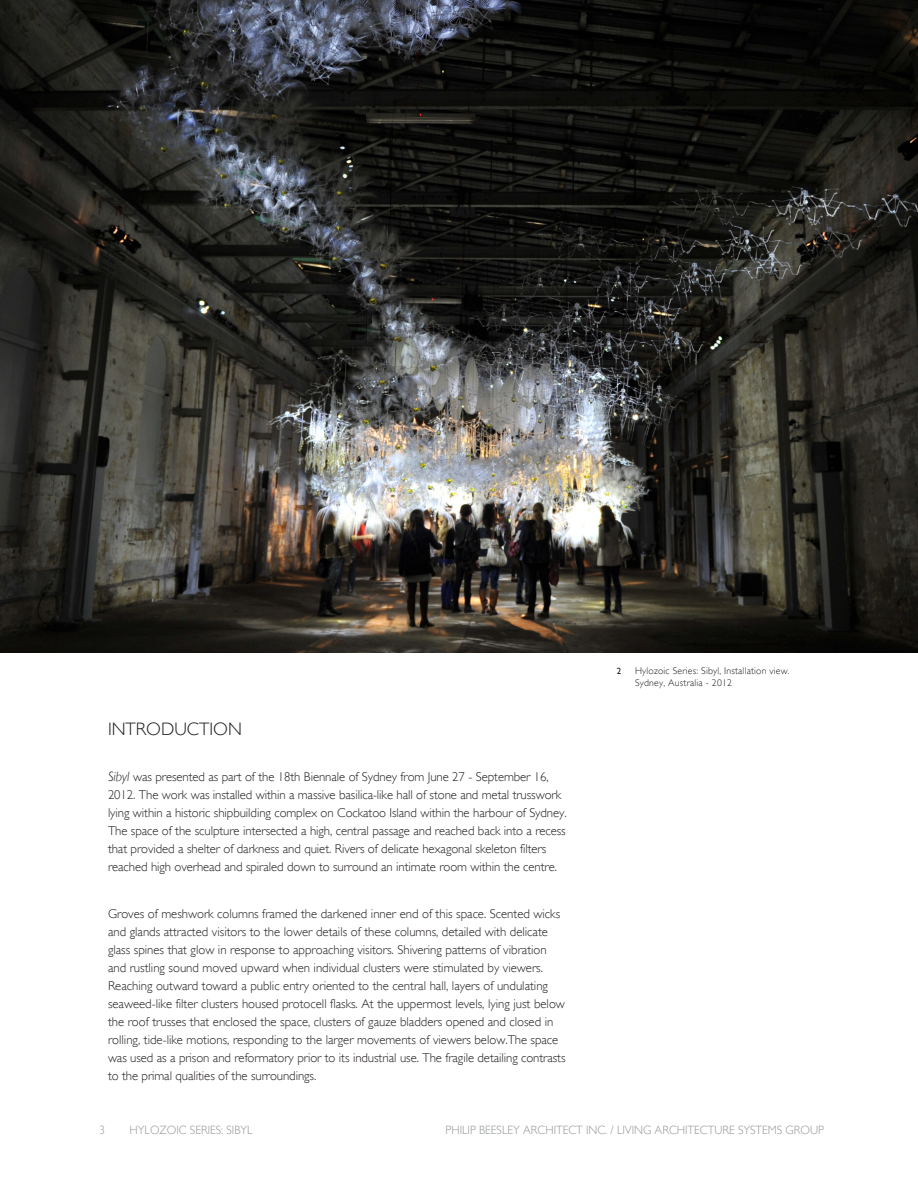
<style>
.page{position:relative;width:918px;height:1188px;background:#fff}
.page>*{position:absolute;margin:0;border:0;box-sizing:border-box;transform-origin:0 0}
.BODY_-_Heading{font:300 18px "Gill Sans";color:#231f20}
.BODY_-_Regular{font:300 12.75px/18px "Gill Sans";color:#231f20}
.FOOTER_-_Text{font:300 12px "Gill Sans";color:#939598}
.BODY_-_Figure_Body{font:300 9.75px/11.7px "Gill Sans";letter-spacing:.02em;color:#231f20}
.BODY_-_Figure{font:9px "Gill Sans";color:#231f20}
.s1{font-style:italic;font-size:13.5px}
</style>
<div class="page">
<img style="left:0;top:0;width:918px;height:652px">
<p class="BODY_-_Heading" style="left:108px;top:719px;width:135px">INTRODUCTION</p>
<p class="BODY_-_Regular" style="left:108px;top:768px;width:460px"><span class="s1">Sibyl</span> was presented as part of the 18th Biennale of Sydney from June 27 - September 16, 2012. The work was installed within a massive basilica-like hall of stone and metal trusswork lying within a historic shipbuilding complex on Cockatoo Island within the harbour of Sydney.<br>The space of the sculpture intersected a high, central passage and reached back into a recess that provided a shelter of darkness and quiet. Rivers of delicate hexagonal skeleton filters reached high overhead and spiraled down to surround an intimate room within the centre.</p>
<p class="BODY_-_Regular" style="left:108px;top:905px;width:459px">Groves of meshwork columns framed the darkened inner end of this space. Scented wicks and glands attracted visitors to the lower details of these columns, detailed with delicate glass spines that glow in response to approaching visitors. Shivering patterns of vibration and rustling sound moved upward when individual clusters were stimulated by viewers.<br>Reaching outward toward a public entry oriented to the central hall, layers of undulating seaweed-like filter clusters housed protocell flasks. At the uppermost levels, lying just below the roof trusses that enclosed the space, clusters of gauze bladders opened and closed in rolling, tide-like motions, responding to the larger movements of viewers below.The space was used as a prison and reformatory prior to its industrial use. The fragile detailing contrasts to the primal qualities of the surroundings.</p>
<p class="BODY_-_Figure" style="left:617px;top:666px;width:6px">2</p>
<p class="BODY_-_Figure_Body" style="left:635px;top:665px;width:156px">Hylozoic Series: Sibyl, Installation view.<br>Sydney, Australia - 2012</p>
<p class="FOOTER_-_Text" style="left:99px;top:1124px;width:7px">3</p>
<p class="FOOTER_-_Text" style="left:130px;top:1124px;width:125px">HYLOZOIC SERIES: SIBYL</p>
<p class="FOOTER_-_Text" style="left:446px;top:1124px;width:380px">PHILIP BEESLEY ARCHITECT INC. / LIVING ARCHITECTURE SYSTEMS GROUP</p>
</div>
